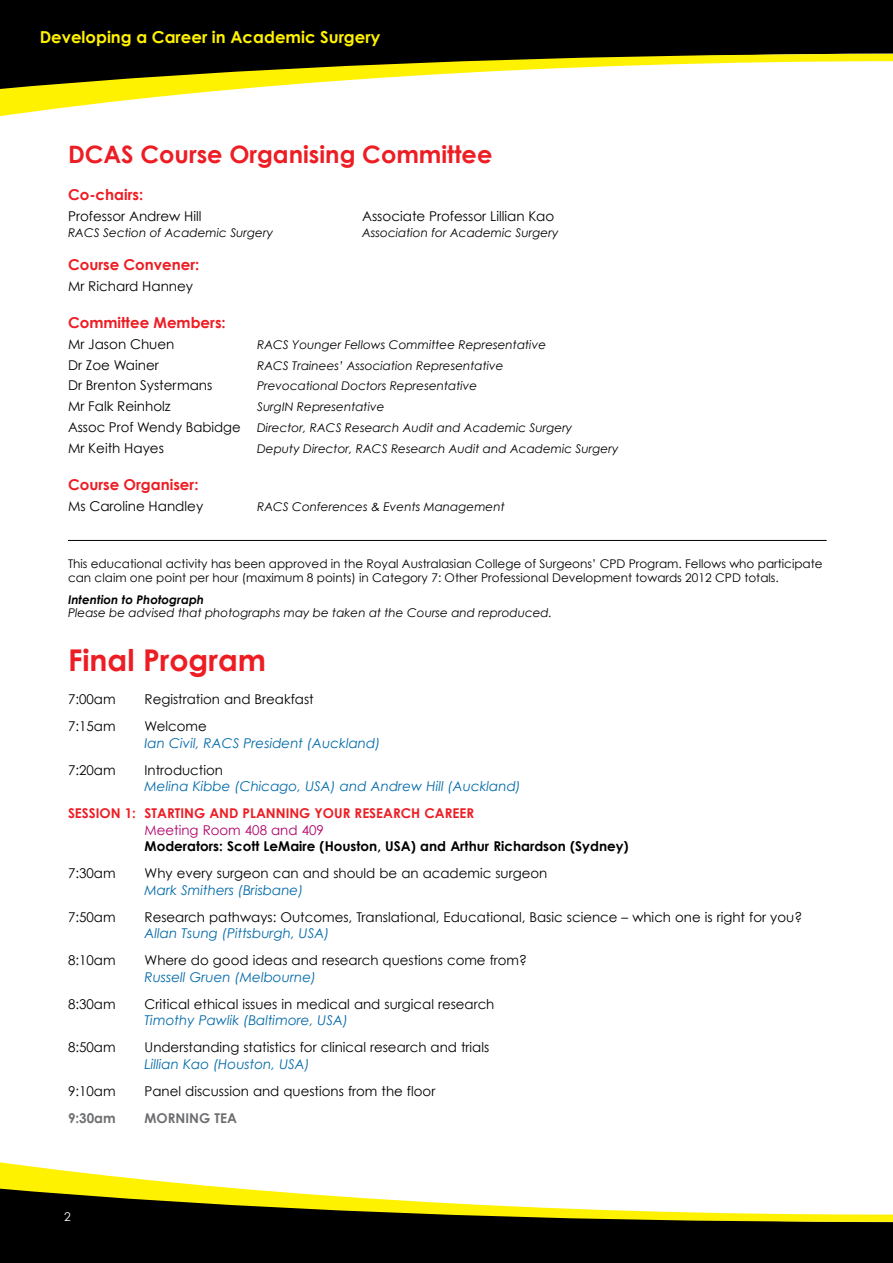
<style>
.page{position:relative;width:893px;height:1263px;background:#fff}
.page>*{position:absolute;margin:0;border:0;box-sizing:border-box;transform-origin:0 0}
.t1{font:700 30px "Century Gothic";color:#ed1d24}
.t2{font:700 24px "Century Gothic";color:#ed1d24}
.t3{font:700 16.5px "Century Gothic";color:#fff200}
.t4{font:700 15px "Century Gothic";color:#ed1d24}
.t5{font:13.5px "Century Gothic";color:#000}
.t6{font:italic 13.5px "Century Gothic";color:#0069a8}
.t7{font:700 13.5px "Century Gothic";color:#000}
.t8{font:700 13.5px "Century Gothic";color:#ed1d24}
.t9{font:13.5px "Century Gothic";color:#b10069}
.t10{font:700 13.5px "Century Gothic";color:#6d6e71}
.t11{font:italic 12px/20.7px "Century Gothic";color:#000;text-align:center}
.t12{font:12px/13.5px "Century Gothic";color:#000}
.t13{font:italic 700 12px "Century Gothic";color:#000}
.t14{font:12px "Century Gothic";color:#fff}
.s1{font-style:normal;font-size:13.5px}
</style>
<div class="page">
<div style="left:0;top:0;width:893px;height:54px;background:#000"></div>
<svg style="left:0;top:54px;width:893px;height:63px"></svg>
<hr style="left:68px;top:540px;width:759px;height:1px;background:#000">
<div style="left:0;top:1222px;width:893px;height:41px;background:#000"></div>
<svg style="left:0;top:1162px;width:893px;height:60px"></svg>
<p class="t3" style="left:40px;top:27px;width:342px">Developing a Career in Academic Surgery</p>
<h2 class="t2" style="left:68px;top:139px;width:426px">DCAS Course Organising Committee</h2>
<p class="t4" style="left:68px;top:185px;width:77px">Co-chairs:</p>
<p class="t5" style="left:68px;top:207px;width:135px">Professor Andrew Hill</p>
<p class="t5" style="left:362px;top:207px;width:194px">Associate Professor Lillian Kao</p>
<p class="t11" style="left:68px;top:222px;width:207px">RACS Section of Academic Surgery</p>
<p class="t11" style="left:362px;top:222px;width:198px">Association for Academic Surgery</p>
<p class="t4" style="left:68px;top:255px;width:133px">Course Convener:</p>
<p class="t5" style="left:68px;top:278px;width:127px">Mr Richard Hanney</p>
<p class="t4" style="left:68px;top:313px;width:159px">Committee Members:</p>
<p class="t5" style="left:68px;top:336px;width:108px">Mr Jason Chuen</p>
<p class="t11" style="left:257px;top:334px;width:291px">RACS Younger Fellows Committee Representative</p>
<p class="t5" style="left:68px;top:356px;width:92px">Dr Zoe Wainer</p>
<p class="t11" style="left:257px;top:355px;width:248px">RACS Trainees’ Association Representative</p>
<p class="t5" style="left:68px;top:377px;width:146px">Dr Brenton Systermans</p>
<p class="t11" style="left:257px;top:375px;width:222px">Prevocational Doctors Representative</p>
<p class="t5" style="left:68px;top:398px;width:104px">Mr Falk Reinholz</p>
<p class="t11" style="left:68px;top:396px;width:506px">SurgIN Representative<br><span class="s1">Assoc Prof Wendy Babidge</span> Director, RACS Research Audit and Academic Surgery</p>
<p class="t5" style="left:68px;top:439px;width:97px">Mr Keith Hayes</p>
<p class="t11" style="left:257px;top:438px;width:363px">Deputy Director, RACS Research Audit and Academic Surgery</p>
<p class="t4" style="left:68px;top:475px;width:132px">Course Organiser:</p>
<p class="t5" style="left:68px;top:497px;width:137px">Ms Caroline Handley</p>
<p class="t11" style="left:257px;top:496px;width:249px">RACS Conferences &amp; Events Management</p>
<p class="t12" style="left:68px;top:557px;width:756px">This educational activity has been approved in the Royal Australasian College of Surgeons’ CPD Program. Fellows who participate can claim one point per hour (maximum 8 points) in Category 7: Other Professional Development towards 2012 CPD totals.</p>
<p class="t13" style="left:68px;top:592px;width:138px">Intention to Photograph</p>
<p class="t11" style="left:68px;top:602px;width:486px">Please be advised that photographs may be taken at the Course and reproduced.</p>
<h1 class="t1" style="left:68px;top:641px;width:200px">Final Program</h1>
<p class="t5" style="left:68px;top:691px;width:49px">7:00am</p>
<p class="t5" style="left:145px;top:691px;width:171px">Registration and Breakfast</p>
<p class="t5" style="left:68px;top:718px;width:49px">7:15am</p>
<p class="t5" style="left:145px;top:718px;width:64px">Welcome</p>
<p class="t6" style="left:145px;top:734px;width:237px">Ian Civil, RACS President (Auckland)</p>
<p class="t5" style="left:68px;top:761px;width:49px">7:20am</p>
<p class="t5" style="left:145px;top:761px;width:80px">Introduction</p>
<p class="t6" style="left:145px;top:778px;width:378px">Melina Kibbe (Chicago, USA) and Andrew Hill (Auckland)</p>
<p class="t8" style="left:68px;top:805px;width:408px">SESSION 1: STARTING AND PLANNING YOUR RESEARCH CAREER</p>
<p class="t9" style="left:145px;top:821px;width:181px">Meeting Room 408 and 409</p>
<p class="t7" style="left:145px;top:838px;width:486px">Moderators: Scott LeMaire (Houston, USA) and Arthur Richardson (Sydney)</p>
<p class="t5" style="left:68px;top:865px;width:49px">7:30am</p>
<p class="t5" style="left:145px;top:865px;width:404px">Why every surgeon can and should be an academic surgeon</p>
<p class="t6" style="left:145px;top:881px;width:160px">Mark Smithers (Brisbane)</p>
<p class="t5" style="left:68px;top:908px;width:49px">7:50am</p>
<p class="t5" style="left:145px;top:908px;width:659px">Research pathways: Outcomes, Translational, Educational, Basic science – which one is right for you?</p>
<p class="t6" style="left:145px;top:925px;width:186px">Allan Tsung (Pittsburgh, USA)</p>
<p class="t5" style="left:68px;top:952px;width:49px">8:10am</p>
<p class="t5" style="left:145px;top:952px;width:384px">Where do good ideas and research questions come from?</p>
<p class="t6" style="left:145px;top:968px;width:173px">Russell Gruen (Melbourne)</p>
<p class="t5" style="left:68px;top:995px;width:49px">8:30am</p>
<p class="t5" style="left:145px;top:995px;width:351px">Critical ethical issues in medical and surgical research</p>
<p class="t6" style="left:145px;top:1012px;width:205px">Timothy Pawlik (Baltimore, USA)</p>
<p class="t5" style="left:68px;top:1039px;width:49px">8:50am</p>
<p class="t5" style="left:145px;top:1039px;width:346px">Understanding statistics for clinical research and trials</p>
<p class="t6" style="left:145px;top:1055px;width:167px">Lillian Kao (Houston, USA)</p>
<p class="t5" style="left:68px;top:1082px;width:49px">9:10am</p>
<p class="t5" style="left:145px;top:1082px;width:292px">Panel discussion and questions from the floor</p>
<p class="t10" style="left:68px;top:1109px;width:49px">9:30am</p>
<p class="t10" style="left:145px;top:1109px;width:94px">MORNING TEA</p>
<p class="t14" style="left:64px;top:1209px;width:8px">2</p>
</div>
